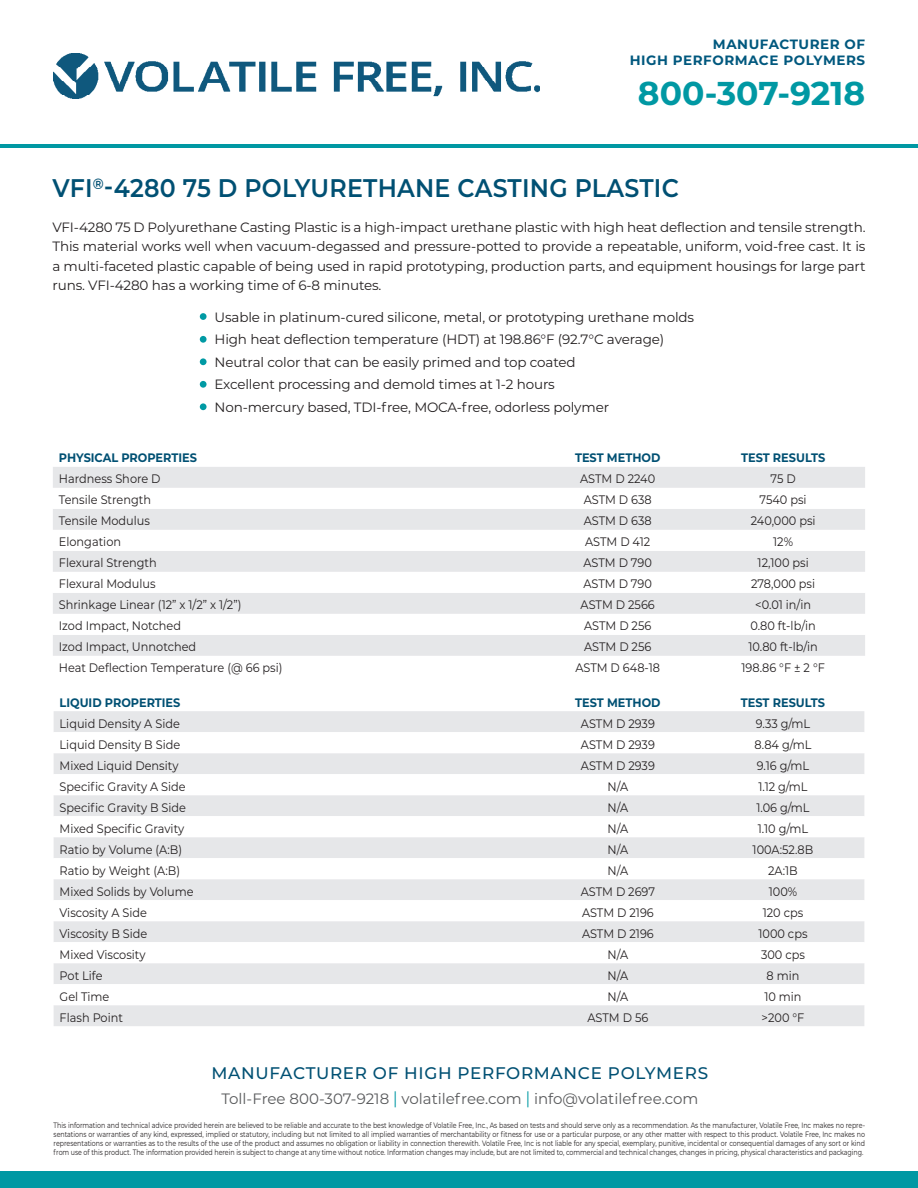
<style>
.page{position:relative;width:918px;height:1188px;background:#fff}
.page>*{position:absolute;margin:0;border:0;box-sizing:border-box;transform-origin:0 0}
.t1{font:700 33px "Montserrat";color:#0098a3}
.t2{font:600 25.5px "Montserrat";letter-spacing:.01em;color:#005073;scale:.93 1}
.t3{font:500 16.8px "Montserrat";letter-spacing:.04em;color:#005073}
.t4{font:15px "Montserrat";color:#595a5c}
.INTRO_PARA{font:13.5px/22.5px "Montserrat";letter-spacing:-.01em;color:#231f20;text-align:justify}
.t5{font:700 13.5px "Montserrat";letter-spacing:.04em;color:#01587e}
.t6{font:12.3px "Montserrat";color:#231f20;scale:.92 1}
.t7{font:700 12.3px "Montserrat";color:#005073;scale:.92 1}
.LEGAL{font:7.8px/9px "Montserrat";letter-spacing:-.005em;color:#231f20;text-align:justify;scale:.81 1}
.s1{font-size:17.1px;color:#0098a3}
.s2{font-size:17.1px;color:#009aa4}
</style>
<div class="page">
<hr style="left:0;top:144px;width:918px;height:3px;background:#0098a3">
<img style="left:53px;top:53px;width:486px;height:45px">
<div style="left:53px;top:467px;width:812px;height:21px;background:#e6e7e9"></div>
<svg style="left:53px;top:509px;width:812px;height:147px;fill:#e6e7e9"></svg>
<div style="left:54px;top:711px;width:810px;height:315px;background:#e6e7e9"></div>
<svg style="left:54px;top:732px;width:810px;height:273px"></svg>
<div style="left:200px;top:313px;width:7px;height:7px;background:#009aa4;border-radius:50%"></div>
<div style="left:200px;top:336px;width:7px;height:7px;background:#009aa4;border-radius:50%"></div>
<div style="left:200px;top:358px;width:7px;height:7px;background:#009aa4;border-radius:50%"></div>
<div style="left:200px;top:381px;width:7px;height:7px;background:#009aa4;border-radius:50%"></div>
<div style="left:200px;top:403px;width:7px;height:7px;background:#009aa4;border-radius:50%"></div>
<div style="left:0;top:1171px;width:918px;height:17px;background:#0098a3"></div>
<p class="t5" style="left:713px;top:35px;width:154px">MANUFACTURER OF</p>
<p class="t5" style="left:630px;top:51px;width:237px">HIGH PERFORMACE POLYMERS</p>
<p class="t1" style="left:638px;top:69px;width:229px">800-307-9218</p>
<p class="t2" style="left:52px;top:170px;width:675px">VFI<sup>®</sup>-4280 75 D POLYURETHANE CASTING PLASTIC</p>
<p class="INTRO_PARA" style="left:52px;top:217px;width:815px;line-height:19.5px">VFI-4280 75 D Polyurethane Casting Plastic is a high-impact urethane plastic with high heat deflection and tensile strength.<br>This material works well when vacuum-degassed and pressure-potted to provide a repeatable, uniform, void-free cast. It is a multi-faceted plastic capable of being used in rapid prototyping, production parts, and equipment housings for large part runs. VFI-4280 has a working time of 6-8 minutes.</p>
<p class="INTRO_PARA" style="left:214px;top:305px;width:481px;text-align:left">Usable in platinum-cured silicone, metal, or prototyping urethane molds High heat deflection temperature (HDT) at 198.86°F (92.7°C average)<br>Neutral color that can be easily primed and top coated<br>Excellent processing and demold times at 1-2 hours<br>Non-mercury based, TDI-free, MOCA-free, odorless polymer</p>
<p class="t7" style="left:59px;top:449px;width:152px">PHYSICAL PROPERTIES</p>
<p class="t7" style="left:575px;top:449px;width:94px">TEST METHOD</p>
<p class="t7" style="left:741px;top:449px;width:93px">TEST RESULTS</p>
<p class="t6" style="left:59px;top:471px;width:112px">Hardness Shore D</p>
<p class="t6" style="left:580px;top:471px;width:83px">ASTM D 2240</p>
<p class="t6" style="left:771px;top:471px;width:29px">75 D</p>
<p class="t6" style="left:59px;top:492px;width:102px">Tensile Strength</p>
<p class="t6" style="left:584px;top:492px;width:75px">ASTM D 638</p>
<p class="t6" style="left:760px;top:492px;width:53px">7540 psi</p>
<p class="t6" style="left:59px;top:513px;width:101px">Tensile Modulus</p>
<p class="t6" style="left:584px;top:513px;width:75px">ASTM D 638</p>
<p class="t6" style="left:751px;top:513px;width:72px">240,000 psi</p>
<p class="t6" style="left:59px;top:534px;width:69px">Elongation</p>
<p class="t6" style="left:585px;top:534px;width:72px">ASTM D 412</p>
<p class="t6" style="left:773px;top:534px;width:23px">12%</p>
<p class="t6" style="left:59px;top:555px;width:108px">Flexural Strength</p>
<p class="t6" style="left:583px;top:555px;width:76px">ASTM D 790</p>
<p class="t6" style="left:758px;top:555px;width:57px">12,100 psi</p>
<p class="t6" style="left:59px;top:576px;width:107px">Flexural Modulus</p>
<p class="t6" style="left:583px;top:576px;width:76px">ASTM D 790</p>
<p class="t6" style="left:751px;top:576px;width:71px">278,000 psi</p>
<p class="t6" style="left:59px;top:597px;width:200px">Shrinkage Linear (12” x 1/2” x 1/2”)</p>
<p class="t6" style="left:581px;top:597px;width:82px">ASTM D 2566</p>
<p class="t6" style="left:755px;top:597px;width:62px">&lt;0.01 in/in</p>
<p class="t6" style="left:59px;top:618px;width:134px">Izod Impact, Notched</p>
<p class="t6" style="left:584px;top:618px;width:75px">ASTM D 256</p>
<p class="t6" style="left:750px;top:618px;width:73px">0.80 ft-lb/in</p>
<p class="t6" style="left:59px;top:639px;width:151px">Izod Impact, Unnotched</p>
<p class="t6" style="left:584px;top:639px;width:75px">ASTM D 256</p>
<p class="t6" style="left:748px;top:639px;width:77px">10.80 ft-lb/in</p>
<p class="t6" style="left:59px;top:660px;width:245px">Heat Deflection Temperature (@ 66 psi)</p>
<p class="t6" style="left:575px;top:660px;width:94px">ASTM D 648-18</p>
<p class="t6" style="left:741px;top:660px;width:92px">198.86 °F ± 2 °F</p>
<p class="t7" style="left:60px;top:693px;width:133px">LIQUID PROPERTIES</p>
<p class="t7" style="left:575px;top:693px;width:94px">TEST METHOD</p>
<p class="t7" style="left:741px;top:693px;width:93px">TEST RESULTS</p>
<p class="t6" style="left:60px;top:715px;width:132px">Liquid Density A Side</p>
<p class="t6" style="left:581px;top:715px;width:82px">ASTM D 2939</p>
<p class="t6" style="left:756px;top:715px;width:61px">9.33 g/mL</p>
<p class="t6" style="left:60px;top:736px;width:133px">Liquid Density B Side</p>
<p class="t6" style="left:581px;top:736px;width:82px">ASTM D 2939</p>
<p class="t6" style="left:755px;top:736px;width:63px">8.84 g/mL</p>
<p class="t6" style="left:60px;top:757px;width:131px">Mixed Liquid Density</p>
<p class="t6" style="left:581px;top:757px;width:82px">ASTM D 2939</p>
<p class="t6" style="left:757px;top:757px;width:58px">9.16 g/mL</p>
<p class="t6" style="left:60px;top:778px;width:139px">Specific Gravity A Side</p>
<p class="t6" style="left:608px;top:778px;width:24px">N/A</p>
<p class="t6" style="left:758px;top:778px;width:55px">1.12 g/mL</p>
<p class="t6" style="left:60px;top:799px;width:139px">Specific Gravity B Side</p>
<p class="t6" style="left:608px;top:799px;width:24px">N/A</p>
<p class="t6" style="left:756px;top:799px;width:59px">1.06 g/mL</p>
<p class="t6" style="left:60px;top:820px;width:137px">Mixed Specific Gravity</p>
<p class="t6" style="left:608px;top:820px;width:24px">N/A</p>
<p class="t6" style="left:758px;top:820px;width:56px">1.10 g/mL</p>
<p class="t6" style="left:60px;top:841px;width:135px">Ratio by Volume (A:B)</p>
<p class="t6" style="left:608px;top:841px;width:24px">N/A</p>
<p class="t6" style="left:753px;top:841px;width:68px">100A:52.8B</p>
<p class="t6" style="left:60px;top:862px;width:132px">Ratio by Weight (A:B)</p>
<p class="t6" style="left:608px;top:862px;width:24px">N/A</p>
<p class="t6" style="left:768px;top:862px;width:34px">2A:1B</p>
<p class="t6" style="left:60px;top:883px;width:147px">Mixed Solids by Volume</p>
<p class="t6" style="left:581px;top:883px;width:82px">ASTM D 2697</p>
<p class="t6" style="left:769px;top:883px;width:32px">100%</p>
<p class="t6" style="left:60px;top:904px;width:96px">Viscosity A Side</p>
<p class="t6" style="left:582px;top:904px;width:80px">ASTM D 2196</p>
<p class="t6" style="left:763px;top:904px;width:46px">120 cps</p>
<p class="t6" style="left:60px;top:925px;width:97px">Viscosity B Side</p>
<p class="t6" style="left:582px;top:925px;width:80px">ASTM D 2196</p>
<p class="t6" style="left:758px;top:925px;width:55px">1000 cps</p>
<p class="t6" style="left:60px;top:946px;width:95px">Mixed Viscosity</p>
<p class="t6" style="left:608px;top:946px;width:24px">N/A</p>
<p class="t6" style="left:761px;top:946px;width:49px">300 cps</p>
<p class="t6" style="left:60px;top:967px;width:48px">Pot Life</p>
<p class="t6" style="left:608px;top:967px;width:24px">N/A</p>
<p class="t6" style="left:767px;top:967px;width:37px">8 min</p>
<p class="t6" style="left:60px;top:988px;width:56px">Gel Time</p>
<p class="t6" style="left:608px;top:988px;width:24px">N/A</p>
<p class="t6" style="left:764px;top:988px;width:42px">10 min</p>
<p class="t6" style="left:60px;top:1009px;width:70px">Flash Point</p>
<p class="t6" style="left:588px;top:1009px;width:68px">ASTM D 56</p>
<p class="t6" style="left:762px;top:1009px;width:48px">&gt;200 °F</p>
<p class="t3" style="left:212px;top:1061px;width:498px">MANUFACTURER OF HIGH PERFORMANCE POLYMERS</p>
<p class="t4" style="left:221px;top:1089px;width:478px">Toll-Free 800-307-9218 <span class="s1">|</span> volatilefree.com <span class="s2">|</span> info@volatilefree.com</p>
<p class="LEGAL" style="left:54px;top:1121px;width:1003px">This information and technical advice provided herein are believed to be reliable and accurate to the best knowledge of Volatile Free, Inc., As based on tests and should serve only as a recommendation. As the manufacturer, Volatile Free, Inc makes no repre&shy;sentations or warranties of any kind, expressed, implied or statutory, including but not limited to all implied warranties of merchantability or fitness for use or a particular purpose, or any other matter with respect to this product. Volatile Free, Inc makes no representations or warranties as to the results of the use of the product and assumes no obligation or liability in connection therewith. Volatile Free, Inc is not liable for any special, exemplary, punitive, incidental or consequential damages of any sort or kind from use of this product. The information provided herein is subject to change at any time without notice. Information changes may include, but are not limited to, commercial and technical changes, changes in pricing, physical characteristics and packaging.</p>
</div>
